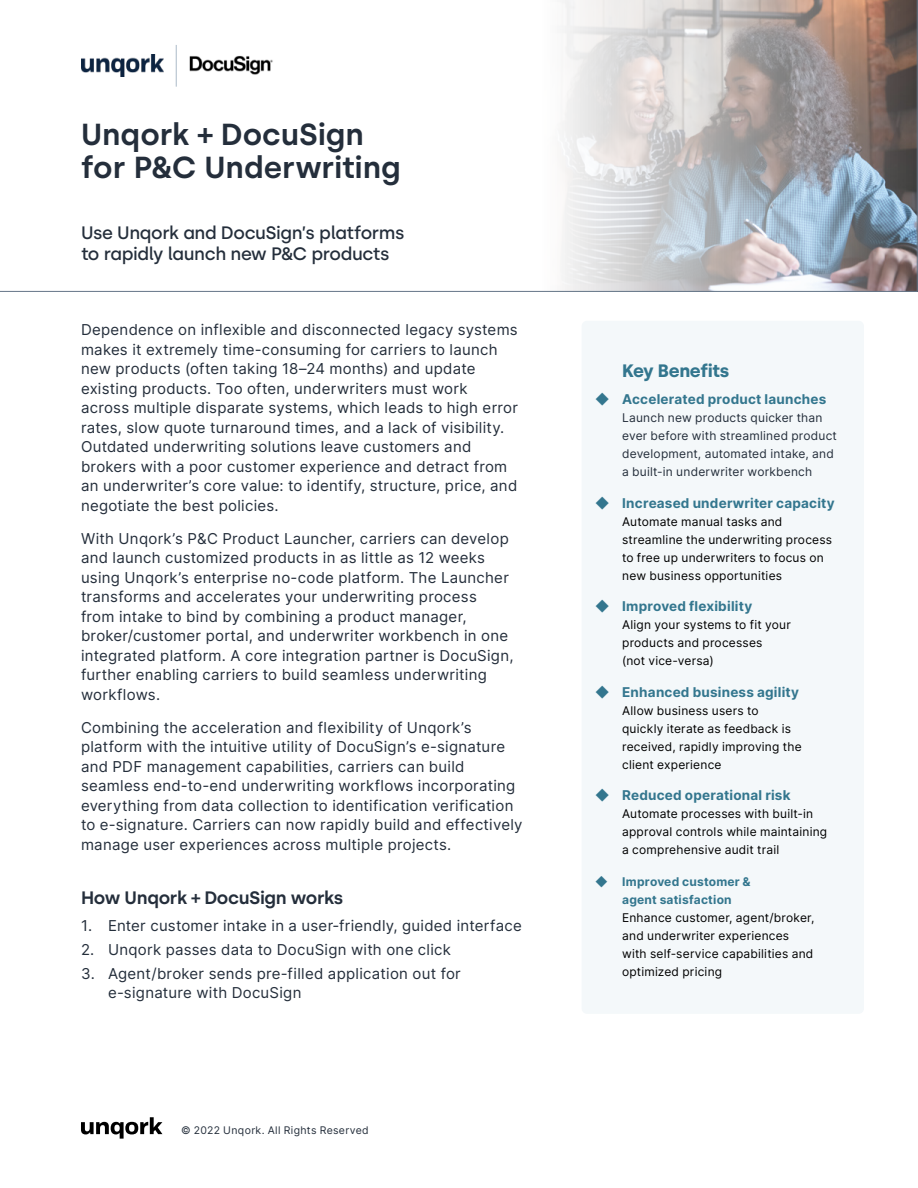
<style>
.page{position:relative;width:918px;height:1188px;background:#fff}
.page>*{position:absolute;margin:0;border:0;box-sizing:border-box;transform-origin:0 0}
.t1{font:600 30.45px/33.3px "Silka";color:#242e3b}
.t2{font:500 18px/21px "Silka";letter-spacing:-.025em;color:#242e3b}
.t3{font:600 18px "Silka";letter-spacing:-.02em;color:#242e3b}
.t4{font:700 18px "Silka";letter-spacing:-.025em;color:#33768e}
.t5{font:15px/19.5px "Inter";letter-spacing:.02em;color:#242e3b}
.t6{font:700 13.5px "Inter";letter-spacing:.015em;color:#33768e}
.t7{font:12px/18px "Inter";letter-spacing:.015em;color:#000}
.t8{font:12px/18px "Inter";letter-spacing:.02em;color:#242e3b}
.t9{font:700 12px/18px "Inter";letter-spacing:.02em;color:#33768e}
.t10{font:10.5px "Inter";letter-spacing:.035em;color:#242e3b}
</style>
<div class="page">
<div style="left:582px;top:321px;width:282px;height:693px;background:#f4f8fa;border-radius:5px"></div>
<svg style="left:81px;top:1117px;width:81px;height:22px"></svg>
<svg style="left:0;top:0;width:917px;height:292px"></svg>
<hr style="left:176px;top:45px;width:1px;height:42px;background:#acbbc8">
<img style="left:189px;top:47px;width:92px;height:38px">
<h1 class="t1" style="left:81px;top:117px;width:321px">Unqork + DocuSign for P&amp;C Underwriting</h1>
<p class="t2" style="left:81px;top:222px;width:325px">Use Unqork and DocuSign’s platforms to rapidly launch new P&amp;C products</p>
<p class="t5" style="left:81px;top:320px;width:439px">Dependence on inflexible and disconnected legacy systems makes it extremely time-consuming for carriers to launch new products (often taking 18–24 months) and update existing products. Too often, underwriters must work across multiple disparate systems, which leads to high error rates, slow quote turnaround times, and a lack of visibility.<br>Outdated underwriting solutions leave customers and brokers with a poor customer experience and detract from an underwriter’s core value: to identify, structure, price, and negotiate the best policies.</p>
<p class="t5" style="left:81px;top:528px;width:434px">With Unqork’s P&amp;C Product Launcher, carriers can develop and launch customized products in as little as 12 weeks using Unqork’s enterprise no-code platform. The Launcher transforms and accelerates your underwriting process from intake to bind by combining a product manager, broker/customer portal, and underwriter workbench in one integrated platform. A core integration partner is DocuSign, further enabling carriers to build seamless underwriting workflows.</p>
<p class="t5" style="left:81px;top:717px;width:443px">Combining the acceleration and flexibility of Unqork’s platform with the intuitive utility of DocuSign’s e-signature and PDF management capabilities, carriers can build seamless end-to-end underwriting workflows incorporating everything from data collection to identification verification to e-signature. Carriers can now rapidly build and effectively manage user experiences across multiple projects.</p>
<p class="t3" style="left:81px;top:887px;width:264px">How Unqork + DocuSign works</p>
<p class="t5" style="left:81px;top:915px;width:442px">1. Enter customer intake in a user-friendly, guided interface</p>
<p class="t5" style="left:81px;top:939px;width:372px">2. Unqork passes data to DocuSign with one click</p>
<p class="t5" style="left:108px;top:963px;width:354px;text-indent:-27px">3. Agent/broker sends pre-filled application out for e-signature with DocuSign</p>
<p class="t10" style="left:181px;top:1122px;width:189px">© 2022 Unqork. All Rights Reserved</p>
<p class="t4" style="left:622px;top:360px;width:109px">Key Benefits</p>
<p class="t6" style="left:595px;top:390px;width:233px">◆ Accelerated product launches</p>
<p class="t8" style="left:622px;top:409px;width:216px">Launch new products quicker than ever before with streamlined product development, automated intake, and a built-in underwriter workbench</p>
<p class="t6" style="left:595px;top:493px;width:241px">◆ Increased underwriter capacity</p>
<p class="t7" style="left:622px;top:512px;width:212px">Automate manual tasks and streamline the underwriting process to free up underwriters to focus on new business opportunities</p>
<p class="t6" style="left:595px;top:597px;width:159px">◆ Improved flexibility</p>
<p class="t7" style="left:622px;top:616px;width:170px">Align your systems to fit your products and processes<br>(not vice-versa)</p>
<p class="t6" style="left:595px;top:682px;width:205px">◆ Enhanced business agility</p>
<p class="t7" style="left:622px;top:701px;width:181px">Allow business users to quickly iterate as feedback is received, rapidly improving the client experience</p>
<p class="t6" style="left:595px;top:786px;width:197px">◆ Reduced operational risk</p>
<p class="t7" style="left:622px;top:805px;width:207px">Automate processes with built-in approval controls while maintaining a comprehensive audit trail</p>
<p class="t9" style="left:622px;top:872px;width:130px;text-indent:-27px">◆ Improved customer &amp; agent satisfaction</p>
<p class="t7" style="left:622px;top:908px;width:194px">Enhance customer, agent/broker, and underwriter experiences with self-service capabilities and optimized pricing</p>
</div>
